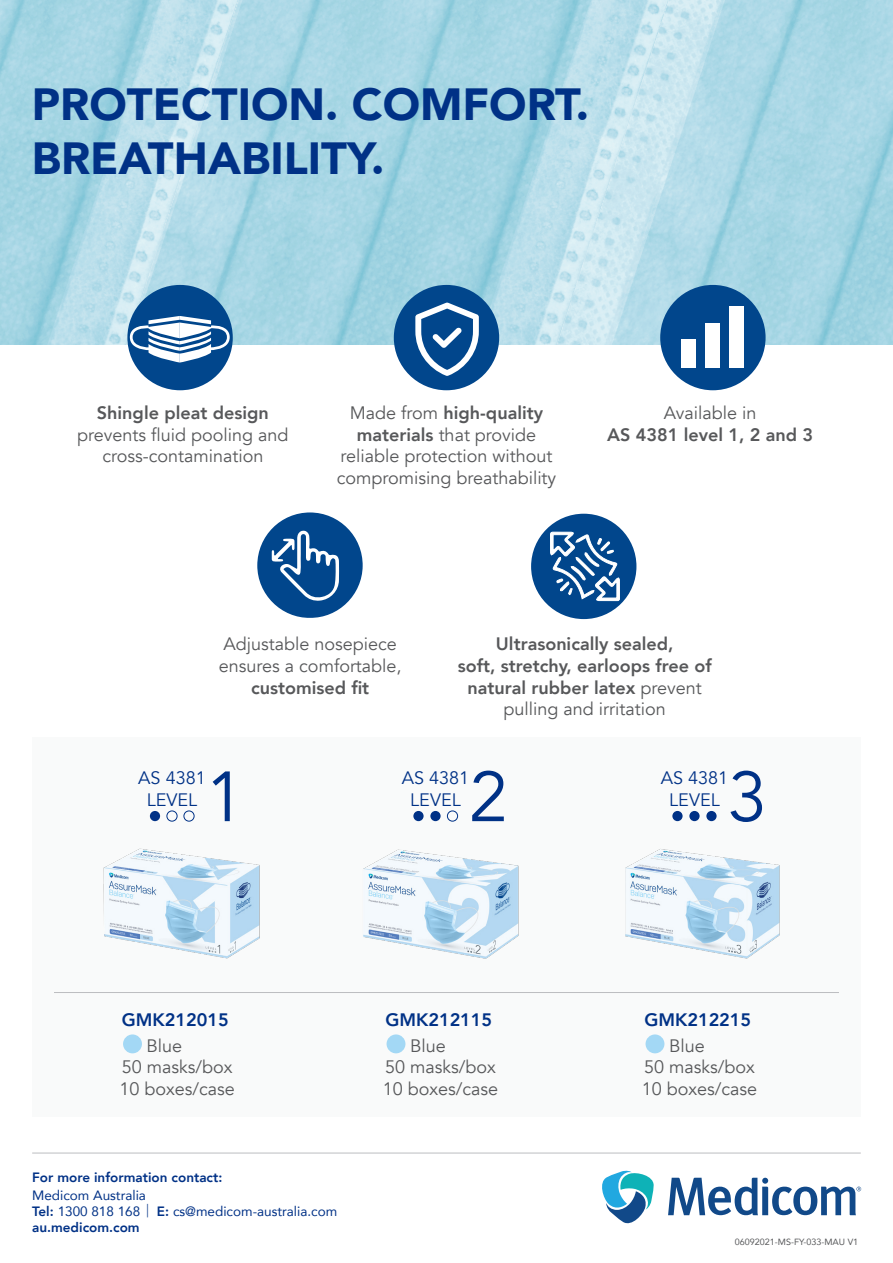
<style>
.page{position:relative;width:893px;height:1263px;background:#fff}
.page>*{position:absolute;margin:0;border:0;box-sizing:border-box;transform-origin:0 0}
.t1{font:70.2px "Avenir";color:#003186}
.t2{font:900 45px "Avenir";color:#003186}
.t3{font:18px/21.6px "Avenir";color:#57585a;text-align:center}
.t4{font:800 18px "Avenir";color:#57585a}
.t5{font:18px "Avenir";color:#003186}
.t6{font:800 18px "Avenir";color:#003186}
.t7{font:13.5px "Avenir";color:#003186}
.t8{font:800 13.5px "Avenir";color:#003186}
.t9{font:9px "Avenir";color:#57585a}
.s1{font-weight:400}
.s2{font-weight:800}
.s3{font-weight:300}
</style>
<div class="page">
<img style="left:0;top:0;width:893px;height:344px">
<div style="left:127px;top:285px;width:106px;height:105px;background:#01468c;border-radius:50%"></div>
<div style="left:531px;top:514px;width:105px;height:105px;background:#01468c;border-radius:50%"></div>
<div style="left:660px;top:285px;width:106px;height:105px;background:#01468c;border-radius:50%"></div>
<svg style="left:257px;top:512px;width:106px;height:106px"></svg>
<div style="left:682px;top:340px;width:14px;height:28px;background:#fff"></div>
<div style="left:705px;top:323px;width:15px;height:45px;background:#fff"></div>
<svg style="left:550px;top:513px;width:70px;height:88px"></svg>
<svg style="left:130px;top:316px;width:100px;height:47px"></svg>
<div style="left:394px;top:285px;width:105px;height:105px;background:#01468c;border-radius:50%"></div>
<svg style="left:415px;top:302px;width:64px;height:74px"></svg>
<div style="left:729px;top:306px;width:14px;height:62px;background:#fff"></div>
<hr style="left:32px;top:1153px;width:829px;height:1px;background:#bcbdc0">
<svg style="left:668px;top:1178px;width:193px;height:37px"></svg>
<svg style="left:602px;top:1170px;width:52px;height:54px"></svg>
<div style="left:32px;top:737px;width:829px;height:380px;background:#f9fafa"></div>
<div style="left:413px;top:811px;width:11px;height:10px;background:#003186;border-radius:50%"></div>
<div style="left:150px;top:811px;width:10px;height:10px;background:#003186;border-radius:50%"></div>
<div style="left:430px;top:811px;width:11px;height:10px;background:#003186;border-radius:50%"></div>
<div style="left:167px;top:811px;width:10px;height:10px;border:1px solid #003186;border-radius:50%"></div>
<div style="left:447px;top:811px;width:11px;height:10px;border:1px solid #003186;border-radius:50%"></div>
<div style="left:184px;top:811px;width:10px;height:10px;border:1px solid #003186;border-radius:50%"></div>
<hr style="left:54px;top:992px;width:785px;height:1px;background:#bcbdc0">
<img style="left:363px;top:818px;width:156px;height:141px">
<img style="left:625px;top:811px;width:155px;height:148px">
<img style="left:103px;top:820px;width:157px;height:139px">
<div style="left:123px;top:1034px;width:19px;height:19px;background:#a3d8f5;border-radius:50%"></div>
<div style="left:387px;top:1034px;width:18px;height:19px;background:#a3d8f5;border-radius:50%"></div>
<div style="left:645px;top:1034px;width:19px;height:19px;background:#a3d8f5;border-radius:50%"></div>
<p class="t2" style="left:32px;top:66px;width:559px">PROTECTION. COMFORT.</p>
<p class="t2" style="left:32px;top:120px;width:354px">BREATHABILITY.</p>
<p class="t4" style="left:97px;top:399px;width:173px">Shingle pleat design</p>
<p class="t3" style="left:77px;top:424px;width:213px">prevents fluid pooling and</p>
<p class="t3" style="left:102px;top:446px;width:162px">cross-contamination</p>
<p class="t4" style="left:350px;top:399px;width:195px"><span class="s1">Made from</span> high-quality</p>
<p class="t3" style="left:357px;top:424px;width:181px"><span class="s2">materials</span> that provide</p>
<p class="t3" style="left:341px;top:446px;width:213px">reliable protection without</p>
<p class="t3" style="left:337px;top:467px;width:221px">compromising breathability</p>
<p class="t3" style="left:664px;top:402px;width:94px">Available in</p>
<p class="t4" style="left:607px;top:420px;width:207px">AS 4381 level 1, 2 and 3</p>
<p class="t3" style="left:224px;top:634px;width:175px">Adjustable nosepiece</p>
<p class="t3" style="left:219px;top:655px;width:184px">ensures a comfortable,</p>
<p class="t4" style="left:251px;top:673px;width:119px">customised fit</p>
<p class="t4" style="left:496px;top:630px;width:179px">Ultrasonically sealed,</p>
<p class="t4" style="left:458px;top:652px;width:255px">soft, stretchy, earloops free of</p>
<p class="t3" style="left:467px;top:677px;width:236px"><span class="s2">natural rubber latex</span> prevent pulling and irritation</p>
<p class="t5" style="left:138px;top:767px;width:69px">AS 4381</p>
<p class="t5" style="left:147px;top:789px;width:52px">LEVEL</p>
<p class="t1" style="left:205px;top:755px;width:41px">1</p>
<p class="t1" style="left:469px;top:755px;width:41px">2</p>
<p class="t5" style="left:402px;top:767px;width:69px">AS 4381</p>
<p class="t5" style="left:410px;top:789px;width:52px">LEVEL</p>
<p class="t1" style="left:728px;top:755px;width:41px">3</p>
<p class="t5" style="left:661px;top:767px;width:69px">AS 4381</p>
<p class="t5" style="left:669px;top:789px;width:52px">LEVEL</p>
<p class="t6" style="left:122px;top:1006px;width:108px">GMK212015</p>
<p class="t3" style="left:147px;top:1035px;width:37px">Blue</p>
<p class="t3" style="left:122px;top:1056px;width:112px">50 masks/box</p>
<p class="t3" style="left:119px;top:1078px;width:117px">10 boxes/case</p>
<p class="t8" style="left:32px;top:1166px;width:192px">For more information contact:</p>
<p class="t7" style="left:32px;top:1184px;width:115px">Medicom Australia</p>
<p class="t7" style="left:32px;top:1200px;width:307px"><span class="s2">Tel:</span> 1300 818 168 <span class="s3">|</span> <span class="s2">E:</span> cs@medicom-australia.com</p>
<p class="t8" style="left:32px;top:1217px;width:109px">au.medicom.com</p>
<p class="t6" style="left:385px;top:1006px;width:108px">GMK212115</p>
<p class="t3" style="left:410px;top:1035px;width:37px">Blue</p>
<p class="t3" style="left:385px;top:1056px;width:112px">50 masks/box</p>
<p class="t3" style="left:383px;top:1078px;width:117px">10 boxes/case</p>
<p class="t6" style="left:644px;top:1006px;width:108px">GMK212215</p>
<p class="t3" style="left:669px;top:1035px;width:37px">Blue</p>
<p class="t3" style="left:644px;top:1056px;width:112px">50 masks/box</p>
<p class="t3" style="left:642px;top:1078px;width:117px">10 boxes/case</p>
<p class="t9" style="left:735px;top:1235px;width:125px">06092021-MS-FY-033-MAU V1</p>
</div>
